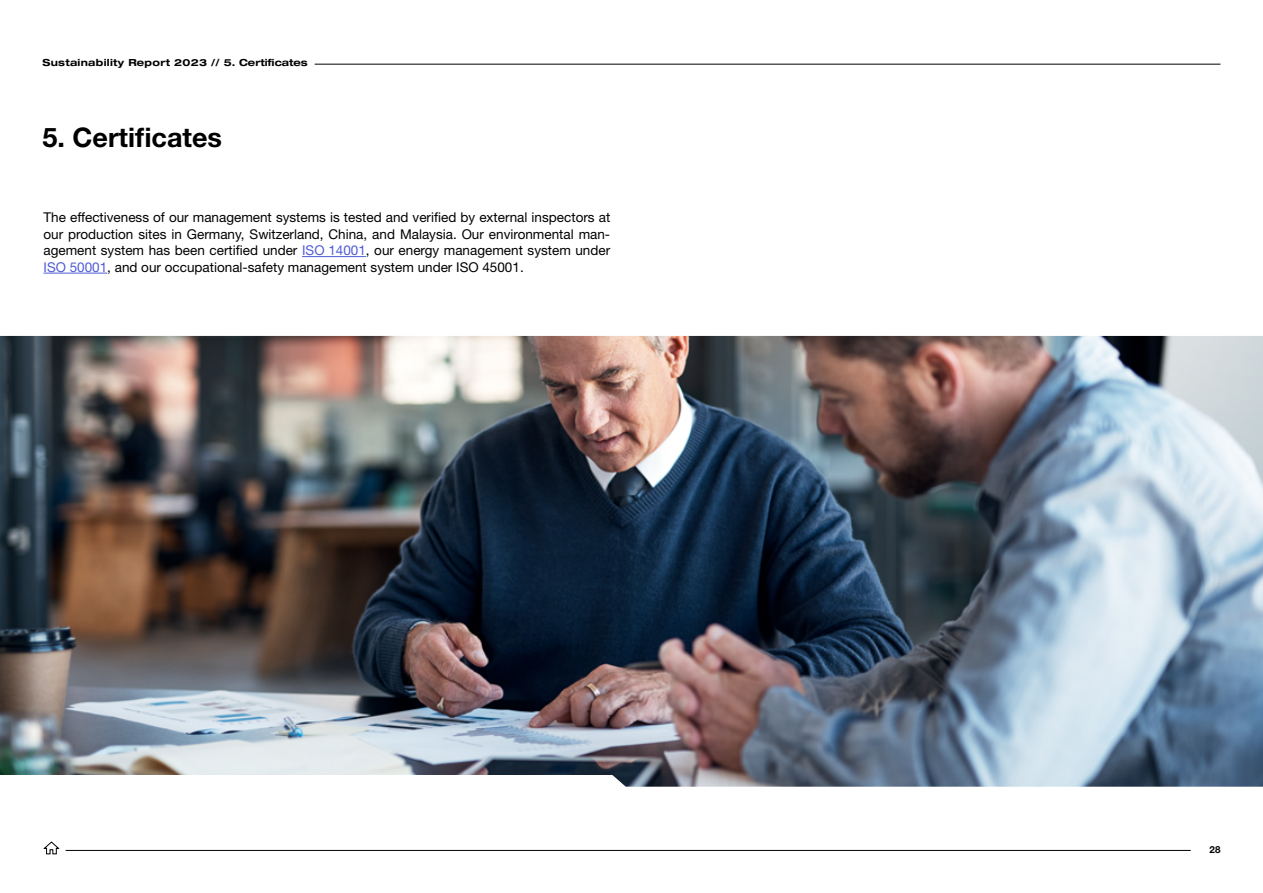
<style>
.page{position:relative;width:1263px;height:893px;background:#fff}
.page>*{position:absolute;margin:0;border:0;box-sizing:border-box;transform-origin:0 0}
.t1{font:700 27px "Helvetica Neue LT Std";color:#000}
.t2{font:13.5px/16.5px "Helvetica Neue LT Std";color:#000;text-align:justify}
.t3{font:700 expanded 9.75px "Helvetica Neue LT Std";letter-spacing:.03em;color:#000}
.t4{font:700 9.75px "Helvetica Neue LT Std";color:#000}
.s1{color:#4f5cd6}
</style>
<div class="page">
<hr style="left:302px;top:256px;width:64px;height:1px;background:#4f5cd6">
<hr style="left:43px;top:273px;width:64px;height:1px;background:#4f5cd6">
<hr style="left:315px;top:64px;width:905px;height:1px;background:#000">
<img style="left:0;top:336px;width:1263px;height:451px">
<hr style="left:66px;top:850px;width:1125px;height:1px;background:#000">
<svg style="left:43px;top:841px;width:17px;height:14px"></svg>
<p class="t3" style="left:43px;top:57px;width:267px">Sustainability Report 2023 // 5. Certificates</p>
<h1 class="t1" style="left:43px;top:121px;width:181px">5. Certificates</h1>
<p class="t2" style="left:43px;top:209px;width:568px">The effectiveness of our management systems is tested and verified by external inspectors at our production sites in Germany, Switzerland, China, and Malaysia. Our environmental man&shy;agement system has been certified under <span class="s1">ISO 14001</span>, our energy management system under <span class="s1">ISO 50001</span>, and our occupational-safety management system under ISO 45001.</p>
<p class="t4" style="left:1209px;top:843px;width:13px">28</p>
</div>
